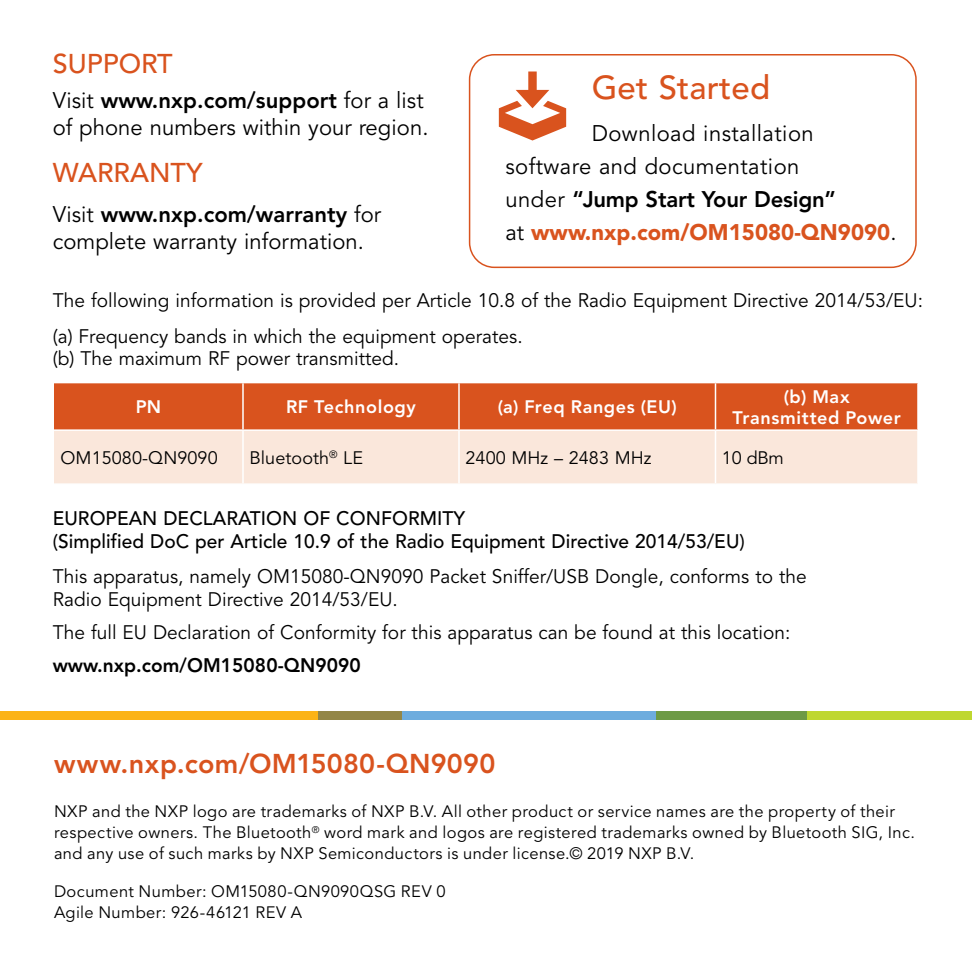
<style>
.page{position:relative;width:972px;height:972px;background:#fff}
.page>*{position:absolute;margin:0;border:0;box-sizing:border-box;transform-origin:0 0}
._05-NXP-BodySub03-St{font:500 33px "Avenir LT Std";letter-spacing:.005em;color:#d9531e}
._15-NXP_URLBackPage{font:800 27px "Avenir LT Std";letter-spacing:.01em;color:#d9531e}
._00-NXP-BodyCopy{font:500 27px "Avenir LT Std";color:#d9531e}
._03-Page-Titles-CAPS{font:500 27px "Avenir LT Std";color:#d9531e}
._00-NXP-BodyCopy-2{font:22.5px/33px "Avenir LT Std";letter-spacing:.005em;color:#000}
._00-NXP-BodyCopy-3{font:19.5px/22.5px "Avenir LT Std";letter-spacing:.005em;color:#000}
._00-NXP-BodyCopy-4{font:500 19.5px/22.5px "Avenir LT Std";letter-spacing:.005em;color:#000}
._00-NXP-BodyCopy-5{font:800 19.5px "Avenir LT Std";letter-spacing:.005em;color:#000}
.NXP_Table_Subhead_CE{font:800 18px/21px "Avenir LT Std";letter-spacing:.035em;color:#fff;text-align:center}
._9-NXP_Table_Body_Te{font:18px "Avenir LT Std";letter-spacing:.005em;color:#000}
._14-NXP_Boilerplate{font:16.5px/21px "Avenir LT Std";letter-spacing:.025em;color:#000}
.s1{font-weight:800}
.s2{font-weight:900;color:#d9531e}
</style>
<div class="page">
<div style="left:402px;top:711px;width:254px;height:8px;background:#6dacde"></div>
<div style="left:0;top:711px;width:318px;height:8px;background:#fcb316"></div>
<div style="left:318px;top:711px;width:84px;height:8px;background:#938647"></div>
<div style="left:806px;top:711px;width:166px;height:8px;background:#bfd730"></div>
<div style="left:656px;top:711px;width:150px;height:8px;background:#6d9a45"></div>
<div style="left:469px;top:54px;width:448px;height:214px;border:2px solid #d9531e;border-radius:25px"></div>
<svg style="left:499px;top:72px;width:67px;height:69px"></svg>
<div style="left:54px;top:383px;width:863px;height:46px;background:#d9531e"></div>
<div style="left:54px;top:431px;width:863px;height:52px;background:#fae7db"></div>
<hr style="left:242px;top:383px;width:2px;height:46px;background:#fff">
<hr style="left:458px;top:383px;width:2px;height:46px;background:#fff">
<hr style="left:715px;top:383px;width:1px;height:46px;background:#fff">
<hr style="left:242px;top:431px;width:2px;height:52px;background:#fff">
<hr style="left:458px;top:431px;width:2px;height:52px;background:#fff">
<hr style="left:715px;top:431px;width:1px;height:52px;background:#fff">
<p class="_03-Page-Titles-CAPS" style="left:53px;top:48px;width:122px">SUPPORT</p>
<p class="_00-NXP-BodyCopy-2" style="left:53px;top:88px;width:377px;line-height:27px">Visit <span class="s1">www.nxp.com/support</span> for a list of phone numbers within your region.</p>
<p class="_00-NXP-BodyCopy" style="left:53px;top:157px;width:151px">WARRANTY</p>
<p class="_00-NXP-BodyCopy-2" style="left:53px;top:202px;width:330px;line-height:27px">Visit <span class="s1">www.nxp.com/warranty</span> for complete warranty information.</p>
<p class="_05-NXP-BodySub03-St" style="left:592px;top:69px;width:180px">Get Started</p>
<p class="_00-NXP-BodyCopy-2" style="left:505px;top:117px;width:393px;text-indent:86px">Download installation software and documentation<br>under <span class="s1">“Jump Start Your Design”<br></span>at <span class="s2">www.nxp.com/OM15080-QN9090</span>.</p>
<p class="_00-NXP-BodyCopy-3" style="left:53px;top:289px;width:872px">The following information is provided per Article 10.8 of the Radio Equipment Directive 2014/53/EU:</p>
<p class="_00-NXP-BodyCopy-3" style="left:53px;top:325px;width:472px">(a) Frequency bands in which the equipment operates. (b) The maximum RF power transmitted.</p>
<p class="NXP_Table_Subhead_CE" style="left:136px;top:396px;width:27px">PN</p>
<p class="NXP_Table_Subhead_CE" style="left:286px;top:396px;width:131px">RF Technology</p>
<p class="NXP_Table_Subhead_CE" style="left:498px;top:396px;width:181px">(a) Freq Ranges (EU)</p>
<p class="NXP_Table_Subhead_CE" style="left:733px;top:386px;width:170px">(b) Max<br>Transmitted Power</p>
<p class="_9-NXP_Table_Body_Te" style="left:60px;top:447px;width:159px">OM15080-QN9090</p>
<p class="_9-NXP_Table_Body_Te" style="left:249px;top:447px;width:115px">Bluetooth<sup>®</sup> LE</p>
<p class="_9-NXP_Table_Body_Te" style="left:465px;top:447px;width:188px">2400 MHz – 2483 MHz</p>
<p class="_9-NXP_Table_Body_Te" style="left:722px;top:447px;width:63px">10 dBm</p>
<p class="_00-NXP-BodyCopy-4" style="left:53px;top:507px;width:694px">EUROPEAN DECLARATION OF CONFORMITY<br>(Simplified DoC per Article 10.9 of the Radio Equipment Directive 2014/53/EU)</p>
<p class="_00-NXP-BodyCopy-3" style="left:53px;top:566px;width:756px">This apparatus, namely OM15080-QN9090 Packet Sniffer/USB Dongle, conforms to the<br>Radio Equipment Directive 2014/53/EU.</p>
<p class="_00-NXP-BodyCopy-3" style="left:53px;top:621px;width:739px">The full EU Declaration of Conformity for this apparatus can be found at this location:</p>
<p class="_00-NXP-BodyCopy-5" style="left:53px;top:654px;width:310px">www.nxp.com/OM15080-QN9090</p>
<p class="_15-NXP_URLBackPage" style="left:54px;top:747px;width:443px">www.nxp.com/OM15080-QN9090</p>
<p class="_14-NXP_Boilerplate" style="left:54px;top:801px;width:863px">NXP and the NXP logo are trademarks of NXP B.V. All other product or service names are the property of their respective owners. The Bluetooth<sup>®</sup> word mark and logos are registered trademarks owned by Bluetooth SIG, Inc. and any use of such marks by NXP Semiconductors is under license.© 2019 NXP B.V.</p>
<p class="_14-NXP_Boilerplate" style="left:54px;top:881px;width:393px">Document Number: OM15080-QN9090QSG REV 0<br>Agile Number: 926-46121 REV A</p>
</div>
